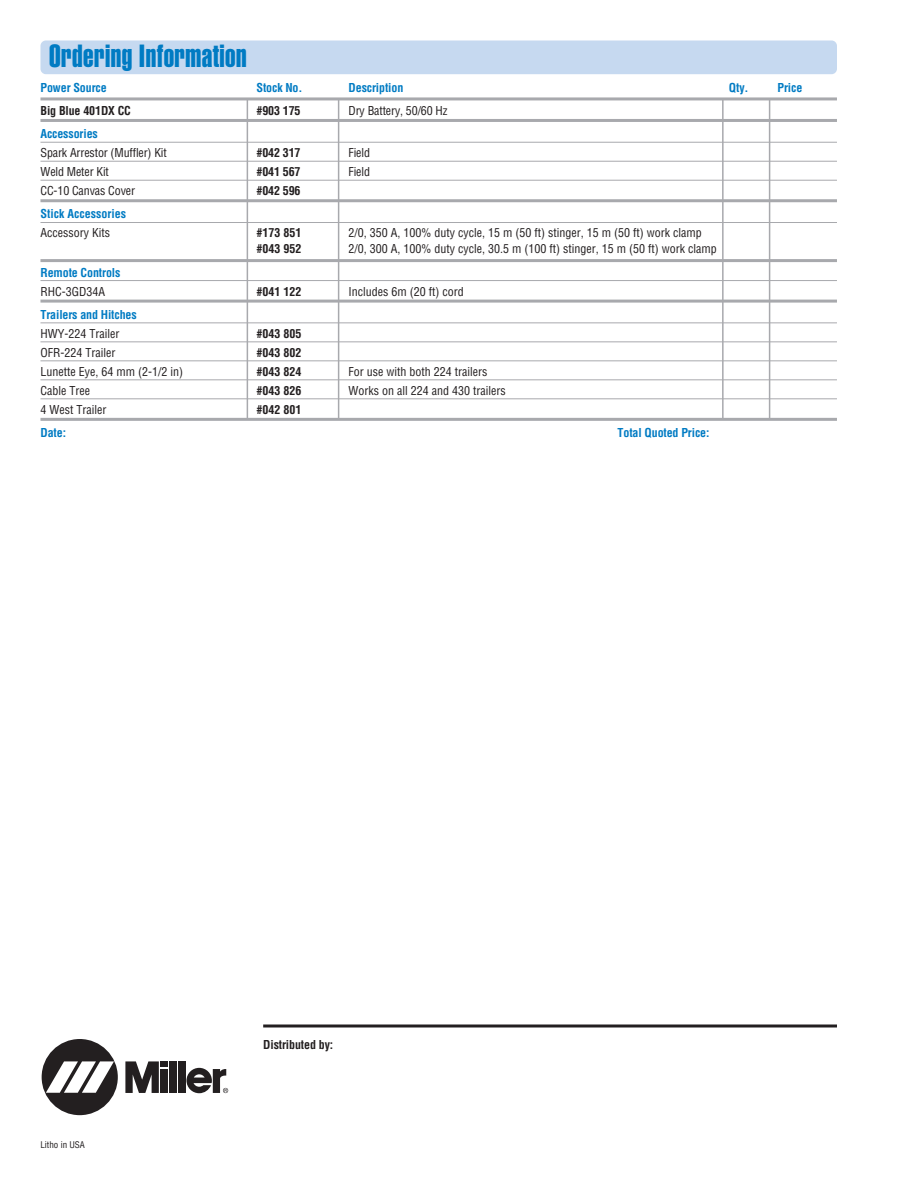
<style>
.page{position:relative;width:918px;height:1188px;background:#fff}
.page>*{position:absolute;margin:0;border:0;box-sizing:border-box;transform-origin:0 0}
.t1{font:31.5px "Helvetica Extra Compressed";letter-spacing:.015em;color:#007bc3}
.t2{font:condensed 12px "Helvetica";color:#231f20}
.t3{font:700 condensed 12px "Helvetica";letter-spacing:-.01em;color:#007bc3}
.t4{font:700 condensed 12px "Helvetica";letter-spacing:-.01em;color:#231f20}
.t5{font:condensed 9px "Helvetica";color:#231f20}
</style>
<div class="page">
<hr style="left:40px;top:97px;width:797px;height:3px;background:#a8a9ad">
<hr style="left:40px;top:119px;width:797px;height:3px;background:#a8a9ad">
<hr style="left:40px;top:142px;width:797px;height:1px;background:#a8a9ad">
<hr style="left:40px;top:161px;width:797px;height:1px;background:#a8a9ad">
<hr style="left:40px;top:180px;width:797px;height:1px;background:#a8a9ad">
<hr style="left:40px;top:199px;width:797px;height:3px;background:#a8a9ad">
<hr style="left:40px;top:222px;width:797px;height:1px;background:#a8a9ad">
<hr style="left:40px;top:259px;width:797px;height:3px;background:#a8a9ad">
<hr style="left:40px;top:280px;width:797px;height:1px;background:#a8a9ad">
<hr style="left:40px;top:300px;width:797px;height:3px;background:#a8a9ad">
<hr style="left:40px;top:322px;width:797px;height:1px;background:#a8a9ad">
<hr style="left:40px;top:341px;width:797px;height:1px;background:#a8a9ad">
<hr style="left:40px;top:360px;width:797px;height:1px;background:#a8a9ad">
<hr style="left:40px;top:379px;width:797px;height:1px;background:#a8a9ad">
<hr style="left:40px;top:398px;width:797px;height:1px;background:#a8a9ad">
<hr style="left:40px;top:418px;width:797px;height:3px;background:#a8a9ad">
<div style="left:40px;top:40px;width:797px;height:34px;background:#c6d9f0;border-radius:5px"></div>
<hr style="left:247px;top:98px;width:1px;height:322px;background:#a8a9ad">
<hr style="left:338px;top:98px;width:1px;height:322px;background:#a8a9ad">
<hr style="left:722px;top:99px;width:2px;height:321px;background:#a8a9ad">
<hr style="left:769px;top:99px;width:1px;height:321px;background:#a8a9ad">
<svg style="left:263px;top:1024px;width:574px;height:4px"></svg>
<div style="left:42px;top:1039px;width:76px;height:76px;background:#231f20;border-radius:50%"></div>
<svg style="left:46px;top:1061px;width:68px;height:32px"></svg>
<div style="left:169px;top:1061px;width:8px;height:32px;background:#231f20"></div>
<div style="left:179px;top:1061px;width:7px;height:32px;background:#231f20"></div>
<div style="left:160px;top:1061px;width:8px;height:6px;background:#231f20"></div>
<div style="left:160px;top:1069px;width:8px;height:24px;background:#231f20"></div>
<svg style="left:125px;top:1061px;width:34px;height:32px"></svg>
<svg style="left:187px;top:1068px;width:41px;height:25px"></svg>
<h1 class="t1" style="left:49px;top:45px;width:199px">Ordering Information</h1>
<p class="t3" style="left:40px;top:83px;width:68px">Power Source</p>
<p class="t3" style="left:256px;top:83px;width:48px">Stock No.</p>
<p class="t3" style="left:349px;top:83px;width:56px">Description</p>
<p class="t3" style="left:729px;top:83px;width:21px">Qty.</p>
<p class="t3" style="left:778px;top:83px;width:26px">Price</p>
<p class="t4" style="left:40px;top:106px;width:92px">Big Blue 401DX CC</p>
<p class="t4" style="left:256px;top:106px;width:46px">#903 175</p>
<p class="t2" style="left:349px;top:106px;width:100px">Dry Battery, 50/60 Hz</p>
<p class="t3" style="left:40px;top:129px;width:59px">Accessories</p>
<p class="t2" style="left:40px;top:148px;width:128px">Spark Arrestor (Muffler) Kit</p>
<p class="t4" style="left:256px;top:148px;width:46px">#042 317</p>
<p class="t2" style="left:349px;top:148px;width:23px">Field</p>
<p class="t2" style="left:40px;top:167px;width:70px">Weld Meter Kit</p>
<p class="t4" style="left:256px;top:167px;width:46px">#041 567</p>
<p class="t2" style="left:349px;top:167px;width:23px">Field</p>
<p class="t2" style="left:40px;top:186px;width:96px">CC-10 Canvas Cover</p>
<p class="t4" style="left:256px;top:186px;width:46px">#042 596</p>
<p class="t3" style="left:40px;top:209px;width:87px">Stick Accessories</p>
<p class="t2" style="left:40px;top:228px;width:71px">Accessory Kits</p>
<p class="t4" style="left:256px;top:228px;width:46px">#173 851</p>
<p class="t2" style="left:349px;top:228px;width:355px">2/0, 350 A, 100% duty cycle, 15 m (50 ft) stinger, 15 m (50 ft) work clamp</p>
<p class="t4" style="left:256px;top:244px;width:46px">#043 952</p>
<p class="t2" style="left:349px;top:244px;width:370px">2/0, 300 A, 100% duty cycle, 30.5 m (100 ft) stinger, 15 m (50 ft) work clamp</p>
<p class="t3" style="left:40px;top:268px;width:81px">Remote Controls</p>
<p class="t2" style="left:40px;top:287px;width:66px">RHC-3GD34A</p>
<p class="t4" style="left:256px;top:287px;width:46px">#041 122</p>
<p class="t2" style="left:349px;top:287px;width:117px">Includes 6m (20 ft) cord</p>
<p class="t3" style="left:40px;top:310px;width:98px">Trailers and Hitches</p>
<p class="t2" style="left:40px;top:329px;width:80px">HWY-224 Trailer</p>
<p class="t4" style="left:256px;top:329px;width:46px">#043 805</p>
<p class="t2" style="left:40px;top:348px;width:76px">OFR-224 Trailer</p>
<p class="t4" style="left:256px;top:348px;width:46px">#043 802</p>
<p class="t2" style="left:40px;top:367px;width:144px">Lunette Eye, 64 mm (2-1/2 in)</p>
<p class="t4" style="left:256px;top:367px;width:46px">#043 824</p>
<p class="t2" style="left:349px;top:367px;width:140px">For use with both 224 trailers</p>
<p class="t2" style="left:40px;top:386px;width:51px">Cable Tree</p>
<p class="t4" style="left:256px;top:386px;width:46px">#043 826</p>
<p class="t2" style="left:349px;top:386px;width:159px">Works on all 224 and 430 trailers</p>
<p class="t2" style="left:40px;top:405px;width:67px">4 West Trailer</p>
<p class="t4" style="left:256px;top:405px;width:46px">#042 801</p>
<p class="t3" style="left:40px;top:428px;width:27px">Date:</p>
<p class="t3" style="left:618px;top:428px;width:93px">Total Quoted Price:</p>
<p class="t5" style="left:40px;top:1141px;width:46px">Litho in USA</p>
<p class="t4" style="left:263px;top:1040px;width:71px">Distributed by:</p>
</div>
